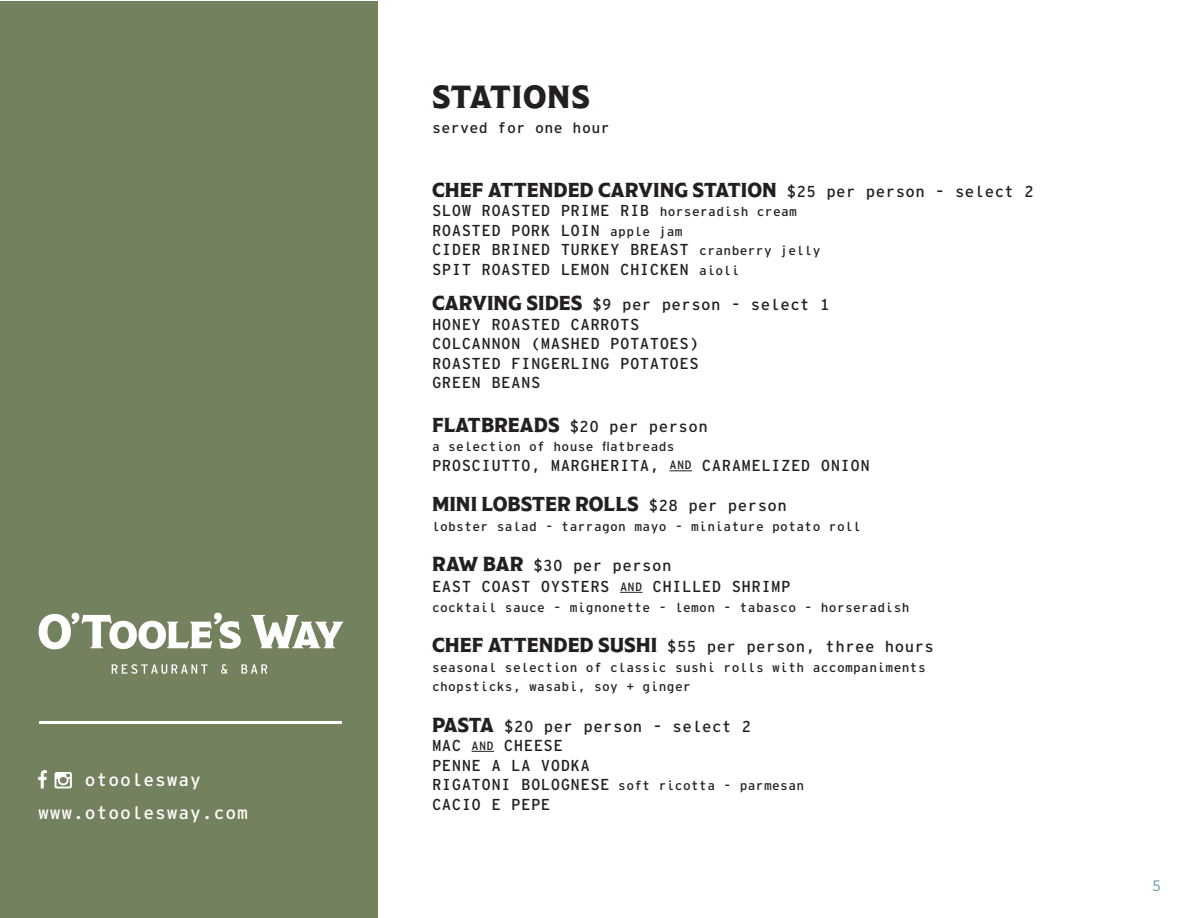
<style>
.page{position:relative;width:1188px;height:918px;background:#fff}
.page>*{position:absolute;margin:0;border:0;box-sizing:border-box;transform-origin:0 0}
.t1{font:31.95px "Modesto Poster";letter-spacing:.025em;color:#241f1f}
.t2{font:20.1px "Modesto Poster";color:#241f1f}
.t3{font:18px/33px "Interstate Mono";letter-spacing:.05em;color:#fff;text-align:center}
.t4{font:15.9px/19.5px "Interstate Mono";letter-spacing:.025em;color:#241f1f}
.t5{font:15px "Interstate Mono";letter-spacing:.025em;color:#241f1f}
.t6{font:15px "Avenir";color:#5d8fae}
.t7{font:12.9px/19.5px "Interstate Mono";letter-spacing:.025em;color:#241f1f}
.s1{font-family:"Interstate Mono";font-size:15.9px}
.s2{font-size:12.9px}
.s3{font-family:"Modesto Poster";font-size:20.1px}
.s4{font-size:12px}
.s5{font-size:15.9px}
</style>
<div class="page">
<div style="left:1px;top:1px;width:377px;height:916px;background:#74815e"></div>
<hr style="left:40px;top:721px;width:302px;height:2px;background:#fff">
<svg style="left:112px;top:664px;width:96px;height:10px"></svg>
<svg style="left:221px;top:664px;width:7px;height:10px"></svg>
<svg style="left:241px;top:664px;width:26px;height:10px"></svg>
<svg style="left:39px;top:613px;width:202px;height:36px"></svg>
<svg style="left:251px;top:615px;width:92px;height:33px"></svg>
<svg style="left:670px;top:471px;width:22px;height:1px"></svg>
<svg style="left:620px;top:592px;width:23px;height:1px"></svg>
<svg style="left:472px;top:751px;width:22px;height:1px"></svg>
<svg style="left:55px;top:772px;width:17px;height:16px"></svg>
<svg style="left:38px;top:770px;width:9px;height:18px"></svg>
<p class="t3" style="left:38px;top:763px;width:211px">otoolesway www.otoolesway.com</p>
<h1 class="t1" style="left:432px;top:81px;width:159px">STATIONS</h1>
<p class="t5" style="left:432px;top:119px;width:179px">served for one hour</p>
<p class="t2" style="left:432px;top:180px;width:603px">CHEF ATTENDED CARVING STATION <span class="s1">$25 per person - select 2</span></p>
<p class="t4" style="left:432px;top:201px;width:390px">SLOW ROASTED PRIME RIB <span class="s2">horseradish cream </span>ROASTED PORK LOIN <span class="s2">apple jam<br></span>CIDER BRINED TURKEY BREAST <span class="s2">cranberry jelly </span>SPIT ROASTED LEMON CHICKEN <span class="s2">aioli</span></p>
<p class="t4" style="left:432px;top:295px;width:399px"><span class="s3">CARVING SIDES</span> $9 per person - select 1<br>HONEY ROASTED CARROTS<br>COLCANNON (MASHED POTATOES)<br>ROASTED FINGERLING POTATOES<br>GREEN BEANS</p>
<p class="t4" style="left:432px;top:416px;width:277px"><span class="s3">FLATBREADS</span> $20 per person</p>
<p class="t7" style="left:432px;top:437px;width:244px">a selection of house flatbreads</p>
<p class="t4" style="left:432px;top:455px;width:439px">PROSCIUTTO, MARGHERITA, <span class="s4">AND</span> CARAMELIZED ONION</p>
<p class="t2" style="left:432px;top:494px;width:356px">MINI LOBSTER ROLLS <span class="s1">$28 per person</span></p>
<p class="t7" style="left:432px;top:516px;width:430px">lobster salad - tarragon mayo - miniature potato roll</p>
<p class="t4" style="left:432px;top:555px;width:360px;line-height:21px"><span class="s3">RAW BAR</span> $30 per person<br>EAST COAST OYSTERS <span class="s4">AND</span> CHILLED SHRIMP</p>
<p class="t7" style="left:432px;top:597px;width:479px">cocktail sauce - mignonette - lemon - tabasco - horseradish</p>
<p class="t4" style="left:432px;top:637px;width:504px"><span class="s3">CHEF ATTENDED SUSHI</span> $55 per person, three hours</p>
<p class="t7" style="left:432px;top:657px;width:495px">seasonal selection of classic sushi rolls with accompaniments chopsticks, wasabi, soy + ginger</p>
<p class="t4" style="left:432px;top:716px;width:321px"><span class="s3">PASTA</span> $20 per person - select 2<br>MAC <span class="s4">AND</span> CHEESE<br>PENNE A LA VODKA</p>
<p class="t7" style="left:432px;top:776px;width:374px"><span class="s5">RIGATONI BOLOGNESE</span> soft ricotta - parmesan</p>
<p class="t4" style="left:432px;top:794px;width:120px">CACIO E PEPE</p>
<p class="t6" style="left:1153px;top:877px;width:10px">5</p>
</div>
